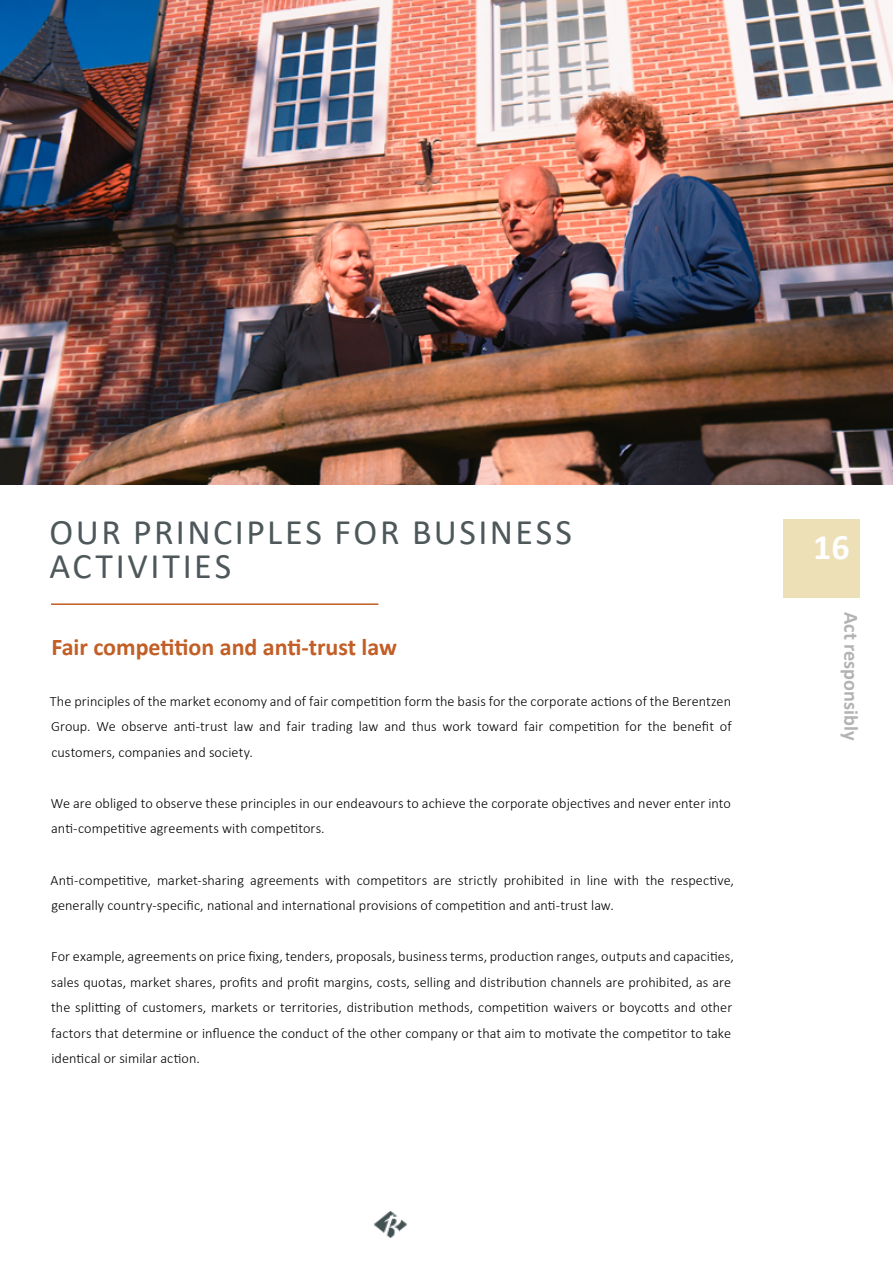
<style>
.page{position:relative;width:893px;height:1263px;background:#fff}
.page>*{position:absolute;margin:0;border:0;box-sizing:border-box;transform-origin:0 0}
.t1{font:36px/34px "Calibri";letter-spacing:.07em;color:#4e585a}
.t2{font:700 36px "Calibri";color:#fff}
.t3{font:700 24px "Calibri";color:#c25e26}
.t4{font:700 20.25px "Calibri";color:#b3b3b3}
.t5{font:300 14.25px/25.5px "Calibri";letter-spacing:.005em;color:#000}
</style>
<div class="page">
<img style="left:373px;top:1212px;width:34px;height:26px">
<div style="left:783px;top:519px;width:77px;height:78px;background:#eddfb6"></div>
<hr style="left:51px;top:603px;width:327px;height:2px;background:#c25e26">
<img style="left:0;top:0;width:893px;height:485px">
<h1 class="t1" style="left:50px;top:514px;width:524px">OUR PRINCIPLES FOR BUSINESS<br>ACTIVITIES</h1>
<h2 class="t3" style="left:51px;top:630px;width:347px">Fair competition and anti-trust law</h2>
<p class="t5" style="left:50px;top:688px;width:683px;text-align:justify">The principles of the market economy and of fair competition form the basis for the corporate actions of the Berentzen Group. We observe anti-trust law and fair trading law and thus work toward fair competition for the benefit of customers, companies and society.</p>
<p class="t5" style="left:51px;top:790px;width:682px">We are obliged to observe these principles in our endeavours to achieve the corporate objectives and never enter into anti-competitive agreements with competitors.</p>
<p class="t5" style="left:51px;top:867px;width:685px">Anti-competitive, market-sharing agreements with competitors are strictly prohibited in line with the respective, generally country-specific, national and international provisions of competition and anti-trust law.</p>
<p class="t5" style="left:51px;top:943px;width:684px">For example, agreements on price fixing, tenders, proposals, business terms, production ranges, outputs and capacities, sales quotas, market shares, profits and profit margins, costs, selling and distribution channels are prohibited, as are the splitting of customers, markets or territories, distribution methods, competition waivers or boycotts and other factors that determine or influence the conduct of the other company or that aim to motivate the competitor to take identical or similar action.</p>
<h1 class="t2" style="left:813px;top:521px;width:38px">16</h1>
<h3 class="t4" style="left:866px;top:612px;width:130px;rotate:90deg">Act responsibly</h3>
</div>
